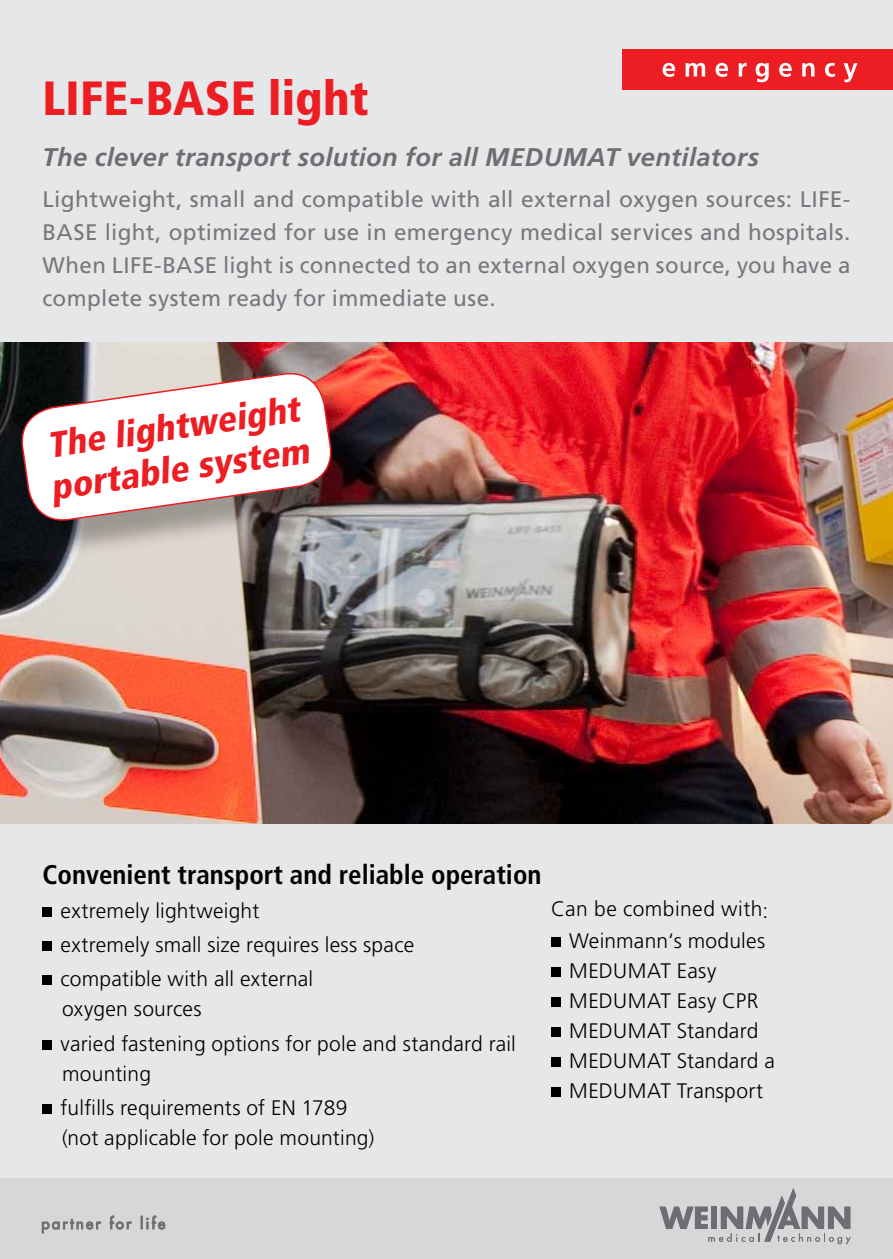
<style>
.page{position:relative;width:893px;height:1259px;background:#fff}
.page>*{position:absolute;margin:0;border:0;box-sizing:border-box;transform-origin:0 0}
.t1{font:900 condensed 48px "Frutiger LT";letter-spacing:.005em;color:#ed1d24}
.t2{font:italic 900 condensed 36px/42px "Frutiger LT";color:#ed1d24}
.t3{font:700 condensed 27px "Frutiger LT";color:#000}
.t4{font:italic 700 25.5px "Frutiger LT";letter-spacing:.015em;color:#6d6e71}
.t5{font:22.5px/33px "Frutiger LT";letter-spacing:.015em;color:#77787b;text-align:justify}
.t6{font:300 21px/30.3px "Frutiger LT";letter-spacing:.01em;color:#000}
</style>
<div class="page">
<div style="left:0;top:0;width:893px;height:1250px;background:#e6e7e8"></div>
<div style="left:0;top:1178px;width:893px;height:81px;background:#d5d7d8"></div>
<svg style="left:659px;top:1188px;width:192px;height:56px"></svg>
<svg style="left:42px;top:1215px;width:123px;height:18px"></svg>
<div style="left:43px;top:907px;width:9px;height:9px;background:#000"></div>
<div style="left:43px;top:941px;width:9px;height:9px;background:#000"></div>
<div style="left:43px;top:976px;width:9px;height:9px;background:#000"></div>
<div style="left:43px;top:1040px;width:9px;height:9px;background:#000"></div>
<div style="left:43px;top:1104px;width:9px;height:9px;background:#000"></div>
<div style="left:551px;top:937px;width:9px;height:9px;background:#000"></div>
<div style="left:551px;top:967px;width:9px;height:9px;background:#000"></div>
<div style="left:551px;top:997px;width:9px;height:9px;background:#000"></div>
<div style="left:551px;top:1027px;width:9px;height:9px;background:#000"></div>
<div style="left:551px;top:1057px;width:9px;height:9px;background:#000"></div>
<div style="left:551px;top:1087px;width:9px;height:9px;background:#000"></div>
<div style="left:623px;top:49px;width:270px;height:40px;background:#ed1d24"></div>
<svg style="left:663px;top:63px;width:12px;height:14px"></svg>
<svg style="left:686px;top:63px;width:19px;height:14px"></svg>
<svg style="left:716px;top:63px;width:12px;height:14px"></svg>
<svg style="left:739px;top:63px;width:7px;height:14px"></svg>
<svg style="left:756px;top:63px;width:13px;height:19px"></svg>
<svg style="left:779px;top:63px;width:13px;height:14px"></svg>
<svg style="left:802px;top:63px;width:12px;height:14px"></svg>
<svg style="left:825px;top:63px;width:10px;height:14px"></svg>
<svg style="left:844px;top:63px;width:13px;height:19px"></svg>
<img style="left:0;top:343px;width:893px;height:480px">
<div style="left:27px;top:378px;width:341px;height:179px;background:#000;opacity:.3"></div>
<svg style="left:18px;top:369px;width:317px;height:155px;background:#d4caca"></svg>
<h1 class="t1" style="left:43px;top:70px;width:328px">LIFE-BASE light</h1>
<p class="t4" style="left:43px;top:142px;width:718px">The clever transport solution for all MEDUMAT ventilators</p>
<p class="t5" style="left:43px;top:183px;width:809px">Lightweight, small and compatible with all external oxygen sources: LIFE-BASE light, optimized for use in emergency medical services and hospitals.<br>When LIFE-BASE light is connected to an external oxygen source, you have a complete system ready for immediate use.</p>
<h2 class="t2" style="left:42px;top:424px;width:262px;rotate:-8deg">The lightweight portable system</h2>
<p class="t3" style="left:43px;top:858px;width:500px">Convenient transport and reliable operation</p>
<p class="t6" style="left:61px;top:894px;width:355px;line-height:34.2px">extremely lightweight<br>extremely small size requires less space compatible with all external</p>
<p class="t6" style="left:61px;top:992px;width:457px;line-height:34.2px">oxygen sources<br>varied fastening options for pole and standard rail</p>
<p class="t6" style="left:61px;top:1056px;width:288px;line-height:34.2px">mounting<br>fulfills requirements of EN 1789</p>
<p class="t6" style="left:62px;top:1123px;width:314px">(not applicable for pole mounting)</p>
<p class="t6" style="left:569px;top:894px;width:207px;text-indent:-18px">Can be combined with:<br>Weinmann‘s modules<br>MEDUMAT Easy<br>MEDUMAT Easy CPR<br>MEDUMAT Standard<br>MEDUMAT Standard a<br>MEDUMAT Transport</p>
</div>
